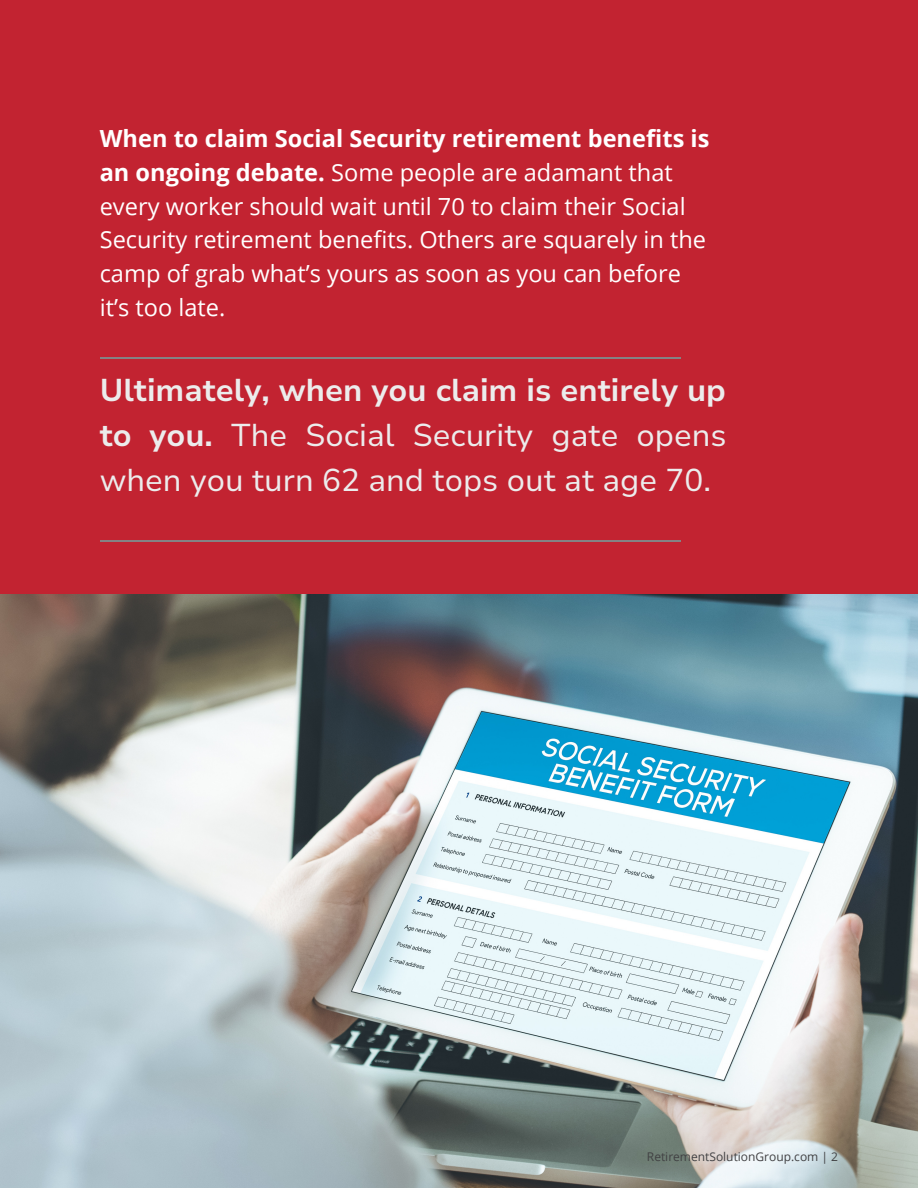
<style>
.page{position:relative;width:918px;height:1188px;background:#c22331}
.page>*{position:absolute;margin:0;border:0;box-sizing:border-box;transform-origin:0 0}
.t1{font:31.5px/45px "Nunito Sans 10 pt";color:#ececec;text-align:justify}
.t2{font:23.55px/33.8px "Open Sans";color:#fff}
.t3{font:700 23.55px "Open Sans";color:#fff}
.t4{font:12px "Open Sans";color:#414143}
.s1{font-weight:700}
</style>
<div class="page">
<img style="left:0;top:594px;width:918px;height:594px">
<hr style="left:100px;top:357px;width:580px;height:2px;background:#848284">
<hr style="left:100px;top:540px;width:580px;height:1px;background:#848284">
<p class="t3" style="left:100px;top:122px;width:611px">When to claim Social Security retirement benefits is</p>
<p class="t2" style="left:100px;top:155px;width:608px"><span class="s1">an ongoing debate.</span> Some people are adamant that every worker should wait until 70 to claim their Social Security retirement benefits. Others are squarely in the camp of grab what’s yours as soon as you can before it’s too late.</p>
<p class="t1" style="left:100px;top:368px;width:628px"><span class="s1">Ultimately, when you claim is entirely up to you.</span> The Social Security gate opens when you turn 62 and tops out at age 70.</p>
<p class="t4" style="left:647px;top:1148px;width:193px">RetirementSolutionGroup.com | 2</p>
</div>
